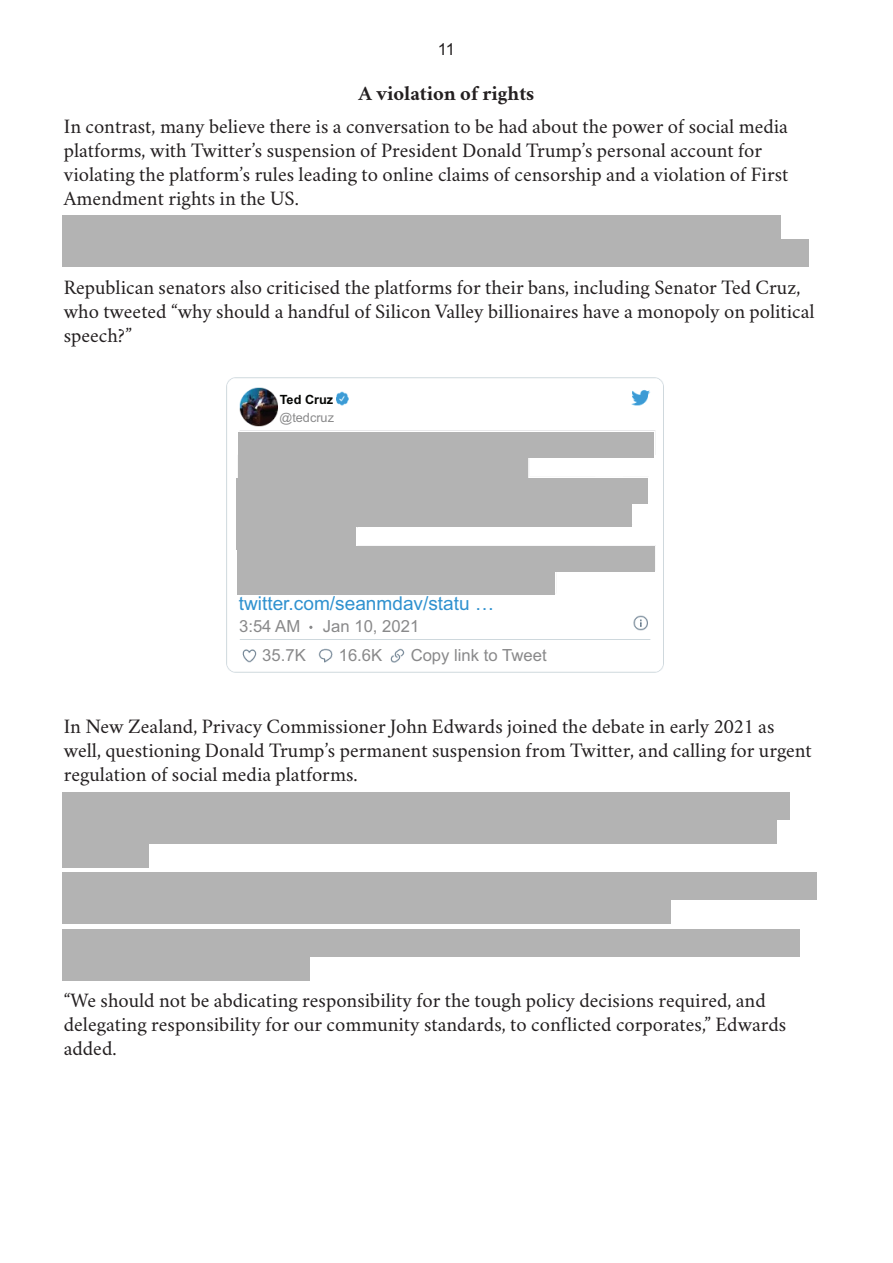
<style>
.page{position:relative;width:893px;height:1263px;background:#fff}
.page>*{position:absolute;margin:0;border:0;box-sizing:border-box;transform-origin:0 0}
.Resource_body{font:20.7px/24px "Whero";color:#231f20}
.Resource_heading{font:700 20.7px "Whero";color:#231f20}
.t1{font:19.05px "Arial";color:#2f91cf}
.t2{font:16.65px "Arial";color:#89898a}
.t3{font:16.5px "Arial";color:#231f20}
.t4{font:12.75px/17.9px "Arial";color:#89898a}
.s1{font-weight:700;color:#040503}
</style>
<div class="page">
<img style="left:226px;top:377px;width:438px;height:296px">
<svg style="left:236px;top:434px;width:387px;height:197px"></svg>
<div style="left:262px;top:645px;width:41px;height:22px;background:#fff"></div>
<div style="left:341px;top:645px;width:42px;height:22px;background:#fff"></div>
<div style="left:414px;top:645px;width:108px;height:22px;background:#fff"></div>
<div style="left:280px;top:388px;width:55px;height:34px;background:#fff"></div>
<svg style="left:595px;top:457px;width:56px;height:126px"></svg>
<div style="left:62px;top:215px;width:719px;height:28px;background:#b3b3b3"></div>
<div style="left:62px;top:239px;width:747px;height:28px;background:#b3b3b3"></div>
<div style="left:238px;top:457px;width:290px;height:21px;background:#b3b3b3"></div>
<div style="left:236px;top:478px;width:412px;height:25px;background:#b3b3b3"></div>
<div style="left:236px;top:501px;width:396px;height:25px;background:#b3b3b3"></div>
<div style="left:236px;top:524px;width:120px;height:25px;background:#b3b3b3"></div>
<div style="left:237px;top:547px;width:417px;height:25px;background:#b3b3b3"></div>
<div style="left:237px;top:570px;width:318px;height:25px;background:#b3b3b3"></div>
<div style="left:62px;top:792px;width:728px;height:28px;background:#b3b3b3"></div>
<div style="left:62px;top:816px;width:715px;height:28px;background:#b3b3b3"></div>
<div style="left:62px;top:840px;width:86px;height:28px;background:#b3b3b3"></div>
<div style="left:62px;top:872px;width:755px;height:28px;background:#b3b3b3"></div>
<div style="left:62px;top:896px;width:609px;height:28px;background:#b3b3b3"></div>
<div style="left:62px;top:929px;width:738px;height:28px;background:#b3b3b3"></div>
<div style="left:62px;top:953px;width:247px;height:28px;background:#b3b3b3"></div>
<div style="left:238px;top:432px;width:416px;height:25px;background:#b3b3b3"></div>
<p class="t3" style="left:438px;top:38px;width:19px">11</p>
<p class="Resource_heading" style="left:359px;top:78px;width:177px">A violation of rights</p>
<p class="Resource_body" style="left:64px;top:111px;width:726px">In contrast, many believe there is a conversation to be had about the power of social media platforms, with Twitter’s suspension of President Donald Trump’s personal account for violating the platform’s rules leading to online claims of censorship and a violation of First Amendment rights in the US.</p>
<p class="Resource_body" style="left:64px;top:272px;width:752px">Republican senators also criticised the platforms for their bans, including Senator Ted Cruz, who tweeted “why should a handful of Silicon Valley billionaires have a monopoly on political speech?”</p>
<p class="t4" style="left:279px;top:390px;width:56px"><span class="s1">Ted Cruz </span>@tedcruz</p>
<p class="t1" style="left:239px;top:591px;width:257px">twitter.com/seanmdav/statu …</p>
<p class="t2" style="left:239px;top:615px;width:63px">3:54 AM</p>
<p class="t2" style="left:323px;top:615px;width:98px">Jan 10, 2021</p>
<p class="t2" style="left:262px;top:644px;width:45px">35.7K</p>
<p class="t2" style="left:339px;top:644px;width:45px">16.6K</p>
<p class="t2" style="left:411px;top:644px;width:137px">Copy link to Tweet</p>
<p class="Resource_body" style="left:64px;top:712px;width:749px">In New Zealand, Privacy Commissioner John Edwards joined the debate in early 2021 as well, questioning Donald Trump’s permanent suspension from Twitter, and calling for urgent regulation of social media platforms.</p>
<p class="Resource_body" style="left:64px;top:986px;width:724px">“We should not be abdicating responsibility for the tough policy decisions required, and delegating responsibility for our community standards, to conflicted corporates,” Edwards added.</p>
</div>
